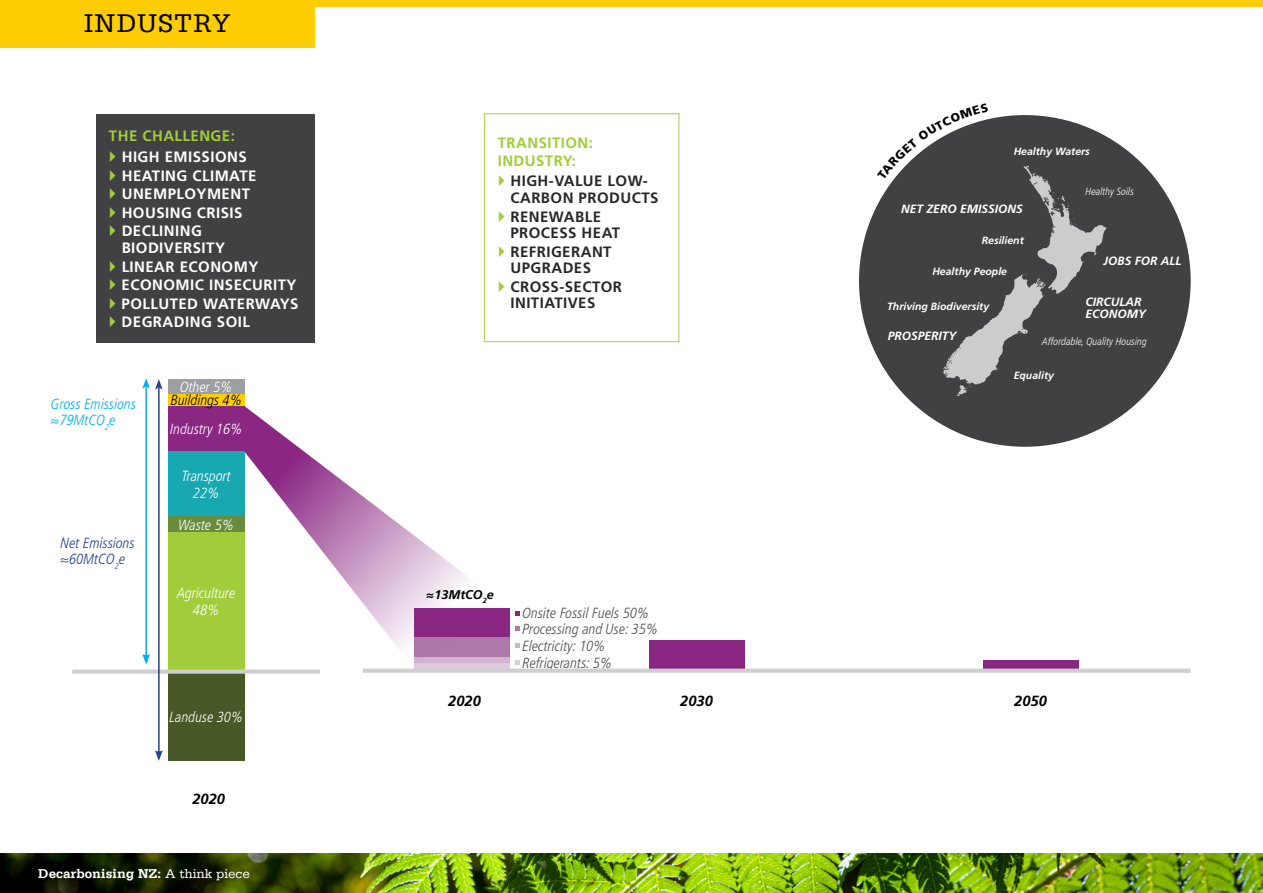
<style>
.page{position:relative;width:1263px;height:893px;background:#fff}
.page>*{position:absolute;margin:0;border:0;box-sizing:border-box;transform-origin:0 0}
.t1{font:27px "Serifa";letter-spacing:.045em;color:#000}
.t2{font:700 15px/18.6px "Frutiger LT Pro";letter-spacing:.03em;color:#fff}
.t3{font:700 15px/16.5px "Frutiger LT Pro";letter-spacing:.03em;color:#292829}
.t4{font:700 15px/18px "Frutiger LT Pro";letter-spacing:.03em;color:#a2cd3a}
.t5{font:italic 300 condensed 14.7px/16.8px "Frutiger LT Pro";color:#4d4d4f}
.t6{font:italic 300 condensed 14.7px/16.8px "Frutiger LT Pro";color:#fff;text-align:center}
.t7{font:italic 300 condensed 14.7px/16.8px "Frutiger LT Pro";color:#00aeef}
.t8{font:italic 300 condensed 14.7px/16.8px "Frutiger LT Pro";color:#25408f}
.t9{font:italic 700 14.7px "Frutiger LT Pro";color:#000}
.t10{font:italic 300 condensed 14.7px "Frutiger LT Pro";color:#000}
.t11{font:700 13.5px "Serifa";color:#fff}
.t12{font:italic 700 12.6px "Frutiger LT Pro";color:#000}
.t13{font:italic 700 12px/12px "Frutiger LT Pro";color:#fff}
.t14{font:italic 700 10.5px "Frutiger LT Pro";color:#fff}
.t15{font:italic 300 condensed 10.5px "Frutiger LT Pro";color:#fff}
.s1{font-weight:400}
</style>
<div class="page">
<div style="left:0;top:0;width:1263px;height:6px;background:#ffcd03"></div>
<img style="left:0;top:854px;width:1263px;height:39px">
<div style="left:484px;top:113px;width:195px;height:229px;border:1px solid #a6cf42"></div>
<div style="left:859px;top:115px;width:332px;height:332px;background:#414042;border-radius:50%"></div>
<div style="left:168px;top:672px;width:77px;height:89px;background:#495827"></div>
<div style="left:168px;top:406px;width:77px;height:46px;background:#8a2783"></div>
<div style="left:649px;top:640px;width:95px;height:29px;background:#8a2783"></div>
<div style="left:983px;top:660px;width:95px;height:9px;background:#8a2783"></div>
<div style="left:168px;top:394px;width:77px;height:12px;background:#ffcd03"></div>
<div style="left:168px;top:516px;width:77px;height:16px;background:#688c3c"></div>
<div style="left:168px;top:532px;width:77px;height:138px;background:#a2cd3a"></div>
<div style="left:72px;top:669px;width:248px;height:5px;background:#cfcfcf"></div>
<div style="left:168px;top:452px;width:77px;height:64px;background:#17a8b2"></div>
<div style="left:168px;top:379px;width:77px;height:15px;background:#9d9fa2"></div>
<svg style="left:245px;top:406px;width:265px;height:263px"></svg>
<hr style="left:363px;top:669px;width:828px;height:4px;background:#cfcfcf">
<hr style="left:158px;top:387px;width:2px;height:366px;background:#25408f">
<svg style="left:155px;top:750px;width:8px;height:11px"></svg>
<hr style="left:145px;top:386px;width:2px;height:270px;background:#00aeef">
<svg style="left:142px;top:654px;width:8px;height:11px"></svg>
<svg style="left:142px;top:378px;width:21px;height:12px"></svg>
<svg style="left:515px;top:660px;width:5px;height:5px"></svg>
<svg style="left:515px;top:643px;width:5px;height:4px"></svg>
<svg style="left:515px;top:626px;width:5px;height:5px"></svg>
<svg style="left:515px;top:611px;width:5px;height:4px"></svg>
<div style="left:0;top:0;width:315px;height:48px;background:#ffcd03"></div>
<div style="left:96px;top:114px;width:219px;height:229px;background:#414042"></div>
<svg style="left:877px;top:115px;width:229px;height:281px"></svg>
<h1 class="t1" style="left:84px;top:8px;width:148px">INDUSTRY</h1>
<p class="t4" style="left:109px;top:127px;width:127px">THE CHALLENGE:</p>
<p class="t2" style="left:122px;top:147px;width:136px">HIGH EMISSIONS<br>HEATING CLIMATE<br>UNEMPLOYMENT<br>HOUSING CRISIS<br>DECLINING</p>
<p class="t2" style="left:122px;top:238px;width:178px">BIODIVERSITY<br>LINEAR ECONOMY<br>ECONOMIC INSECURITY<br>POLLUTED WATERWAYS<br>DEGRADING SOIL</p>
<p class="t7" style="left:51px;top:395px;width:87px">Gross Emissions ≈79MtCO<sub>2</sub>e</p>
<p class="t8" style="left:61px;top:534px;width:76px">Net Emissions ≈60MtCO<sub>2</sub>e</p>
<p class="t6" style="left:180px;top:379px;width:54px">Other 5%</p>
<p class="t10" style="left:171px;top:392px;width:73px">Buildings 4%</p>
<p class="t6" style="left:170px;top:421px;width:74px">Industry 16%</p>
<p class="t6" style="left:182px;top:468px;width:51px">Transport<br>22%</p>
<p class="t6" style="left:179px;top:516px;width:57px">Waste 5%</p>
<p class="t6" style="left:177px;top:585px;width:60px">Agriculture<br>48%</p>
<p class="t6" style="left:169px;top:708px;width:75px">Landuse 30%</p>
<p class="t9" style="left:192px;top:790px;width:34px">2020</p>
<p class="t11" style="left:38px;top:865px;width:213px">Decarbonising NZ: <span class="s1">A think piece</span></p>
<p class="t4" style="left:498px;top:134px;width:97px">TRANSITION:<br>INDUSTRY:</p>
<p class="t3" style="left:510px;top:173px;width:149px">HIGH-VALUE LOW-<br>CARBON PRODUCTS</p>
<p class="t3" style="left:510px;top:208px;width:111px">RENEWABLE<br>PROCESS HEAT</p>
<p class="t3" style="left:510px;top:243px;width:103px">REFRIGERANT<br>UPGRADES</p>
<p class="t3" style="left:510px;top:278px;width:113px">CROSS-SECTOR<br>INITIATIVES</p>
<p class="t12" style="left:427px;top:587px;width:68px">≈13MtCO<sub>2</sub>e</p>
<p class="t5" style="left:522px;top:604px;width:137px">Onsite Fossil Fuels 50%<br>Processing and Use: 35%<br>Electricity: 10%<br>Refrigerants: 5%</p>
<p class="t14" style="left:1014px;top:145px;width:78px">Healthy Waters</p>
<p class="t15" style="left:1085px;top:185px;width:50px">Healthy Soils</p>
<p class="t13" style="left:901px;top:202px;width:123px">NET ZERO EMISSIONS</p>
<p class="t14" style="left:982px;top:234px;width:44px">Resilient</p>
<p class="t13" style="left:1103px;top:255px;width:80px">JOBS FOR ALL</p>
<p class="t13" style="left:1085px;top:296px;width:62px">CIRCULAR<br>ECONOMY</p>
<p class="t15" style="left:1042px;top:335px;width:106px">Affordable, Quality Housing</p>
<p class="t14" style="left:1014px;top:369px;width:42px">Equality</p>
<p class="t14" style="left:932px;top:265px;width:76px">Healthy People</p>
<p class="t14" style="left:887px;top:300px;width:104px">Thriving Biodiversity</p>
<p class="t13" style="left:888px;top:330px;width:70px">PROSPERITY</p>
<p class="t9" style="left:448px;top:692px;width:34px">2020</p>
<p class="t9" style="left:680px;top:692px;width:34px">2030</p>
<p class="t9" style="left:1014px;top:692px;width:34px">2050</p>
</div>
